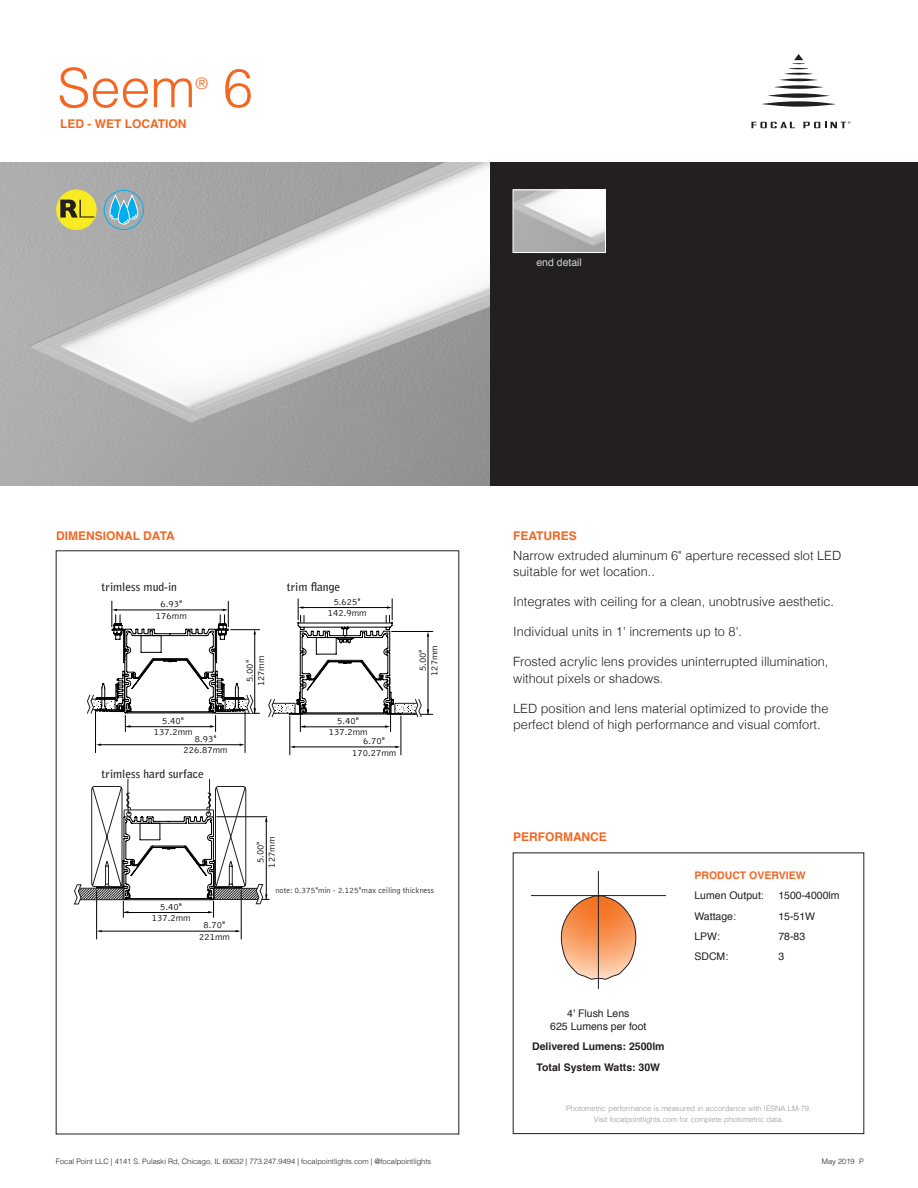
<style>
.page{position:relative;width:918px;height:1188px;background:#fff}
.page>*{position:absolute;margin:0;border:0;box-sizing:border-box;transform-origin:0 0}
.t1{font:300 54px "Helvetica";color:#f26722}
.t2{font:300 15.75px "Helvetica";color:#f26722}
.t3{font:300 12.75px/16.5px "Helvetica";color:#231f20}
.t4{font:700 12px "Helvetica";color:#f26722}
.t5{font:700 11.55px "Bell Gothic Std";color:#231f20}
.t6{font:10.5px/13.5px "Helvetica";color:#231f20;text-align:center}
.t7{font:700 10.5px/20.2px "Helvetica";color:#231f20;text-align:center}
.t8{font:700 10.5px "Helvetica";color:#f26722}
.t9{font:10.5px "Helvetica";color:#d1d3d4}
.t10{font:300 9.6px/11.6px "Bell Gothic Std";color:#000;text-align:center}
.t11{font:300 8.25px "Bell Gothic Std";color:#231f20}
.t12{font:300 7.5px/10.5px "Helvetica";color:#939598;text-align:center}
.t13{font:300 7.5px "Helvetica";color:#231f20}
</style>
<div class="page">
<div style="left:0;top:162px;width:918px;height:324px;background:#231f20"></div>
<svg style="left:762px;top:101px;width:74px;height:6px"></svg>
<svg style="left:768px;top:93px;width:62px;height:5px"></svg>
<svg style="left:774px;top:85px;width:49px;height:4px"></svg>
<hr style="left:780px;top:79px;width:38px;height:2px;background:#231f20;border-radius:50%">
<hr style="left:784px;top:73px;width:29px;height:2px;background:#231f20;border-radius:50%">
<svg style="left:789px;top:54px;width:20px;height:15px"></svg>
<svg style="left:751px;top:122px;width:44px;height:6px"></svg>
<svg style="left:803px;top:121px;width:47px;height:7px"></svg>
<hr style="left:245px;top:711px;width:1px;height:42px;background:#000">
<hr style="left:95px;top:711px;width:1px;height:42px;background:#000">
<hr style="left:100px;top:744px;width:140px;height:1px;background:#000">
<svg style="left:87px;top:601px;width:173px;height:131px"></svg>
<hr style="left:392px;top:631px;width:41px;height:1px;background:#000">
<hr style="left:290px;top:716px;width:1px;height:39px;background:#000">
<hr style="left:295px;top:747px;width:102px;height:1px;background:#000">
<hr style="left:401px;top:716px;width:1px;height:39px;background:#000">
<hr style="left:402px;top:714px;width:31px;height:1px;background:#000">
<svg style="left:268px;top:599px;width:161px;height:133px"></svg>
<hr style="left:96px;top:891px;width:1px;height:48px;background:#000">
<hr style="left:102px;top:931px;width:135px;height:1px;background:#000">
<hr style="left:241px;top:891px;width:1px;height:48px;background:#000">
<svg style="left:74px;top:779px;width:195px;height:138px"></svg>
<svg style="left:560px;top:896px;width:77px;height:84px"></svg>
<hr style="left:531px;top:895px;width:134px;height:1px;background:#231f20">
<hr style="left:598px;top:871px;width:1px;height:118px;background:#231f20">
<img style="left:0;top:162px;width:490px;height:324px">
<img style="left:515px;top:192px;width:89px;height:59px">
<div style="left:513px;top:190px;width:93px;height:63px;border:1px solid #fff"></div>
<div style="left:56px;top:190px;width:41px;height:40px;background:#f9eb22;border-radius:50%"></div>
<svg style="left:60px;top:200px;width:34px;height:18px"></svg>
<div style="left:104px;top:190px;width:40px;height:40px;border:1px solid #00aeef;border-radius:50%"></div>
<svg style="left:103px;top:196px;width:41px;height:28px"></svg>
<h1 class="t1" style="left:57px;top:42px;width:140px">Seem</h1>
<p class="t2" style="left:195px;top:70px;width:14px">®</p>
<h1 class="t1" style="left:223px;top:42px;width:32px">6</h1>
<p class="t4" style="left:60px;top:114px;width:128px">LED - WET LOCATION</p>
<p class="t9" style="left:536px;top:254px;width:47px">end detail</p>
<p class="t4" style="left:56px;top:526px;width:120px">DIMENSIONAL DATA</p>
<p class="t4" style="left:513px;top:526px;width:65px">FEATURES</p>
<p class="t5" style="left:102px;top:580px;width:77px">trimless mud-in</p>
<p class="t10" style="left:156px;top:598px;width:32px">6.93"<br>176mm</p>
<p class="t10" style="left:154px;top:715px;width:40px">5.40"<br>137.2mm</p>
<p class="t10" style="left:184px;top:733px;width:46px">8.93"<br>226.87mm</p>
<p class="t5" style="left:102px;top:767px;width:104px">trimless hard surface</p>
<p class="t10" style="left:244px;top:686px;width:32px;rotate:-90deg">5.00"<br>127mm</p>
<p class="t5" style="left:287px;top:580px;width:55px">trim flange</p>
<p class="t10" style="left:328px;top:596px;width:40px">5.625"<br>142.9mm</p>
<p class="t10" style="left:329px;top:715px;width:40px">5.40"<br>137.2mm</p>
<p class="t10" style="left:352px;top:735px;width:46px">6.70"<br>170.27mm</p>
<p class="t10" style="left:417px;top:676px;width:32px;rotate:-90deg">5.00"<br>127mm</p>
<p class="t10" style="left:152px;top:901px;width:40px">5.40"<br>137.2mm</p>
<p class="t10" style="left:199px;top:920px;width:32px">8.70"<br>221mm</p>
<p class="t10" style="left:255px;top:868px;width:32px;rotate:-90deg">5.00"<br>127mm</p>
<p class="t11" style="left:275px;top:886px;width:160px">note: 0.375"min - 2.125"max ceiling thickness</p>
<p class="t13" style="left:56px;top:1155px;width:377px">Focal Point LLC | 4141 S. Pulaski Rd, Chicago, IL 60632 | 773.247.9494 | focalpointlights.com | @focalpointlights</p>
<p class="t3" style="left:513px;top:546px;width:330px">Narrow extruded aluminum 6" aperture recessed slot LED suitable for wet location..</p>
<p class="t3" style="left:513px;top:593px;width:323px">Integrates with ceiling for a clean, unobtrusive aesthetic.</p>
<p class="t3" style="left:513px;top:623px;width:230px">Individual units in 1' increments up to 8'.</p>
<p class="t3" style="left:513px;top:653px;width:317px">Frosted acrylic lens provides uninterrupted illumination, without pixels or shadows.</p>
<p class="t3" style="left:513px;top:699px;width:317px">LED position and lens material optimized to provide the perfect blend of high performance and visual comfort.</p>
<p class="t4" style="left:513px;top:827px;width:95px">PERFORMANCE</p>
<p class="t6" style="left:550px;top:1006px;width:98px">4' Flush Lens<br>625 Lumens per foot</p>
<p class="t7" style="left:532px;top:1037px;width:134px">Delivered Lumens: 2500lm<br>Total System Watts: 30W</p>
<p class="t8" style="left:694px;top:867px;width:113px">PRODUCT OVERVIEW</p>
<p class="t6" style="left:694px;top:889px;width:71px">Lumen Output:</p>
<p class="t6" style="left:778px;top:889px;width:63px">1500-4000lm</p>
<p class="t6" style="left:694px;top:910px;width:43px">Wattage:</p>
<p class="t6" style="left:778px;top:910px;width:38px">15-51W</p>
<p class="t6" style="left:694px;top:930px;width:27px">LPW:</p>
<p class="t6" style="left:778px;top:930px;width:28px">78-83</p>
<p class="t6" style="left:694px;top:950px;width:35px">SDCM:</p>
<p class="t6" style="left:778px;top:950px;width:7px">3</p>
<p class="t12" style="left:566px;top:1103px;width:247px">Photometric performance is measured in accordance with IESNA LM-79.<br>Visit focalpointlights.com for complete photometric data.</p>
<p class="t13" style="left:822px;top:1155px;width:43px">May 2019 P</p>
</div>
